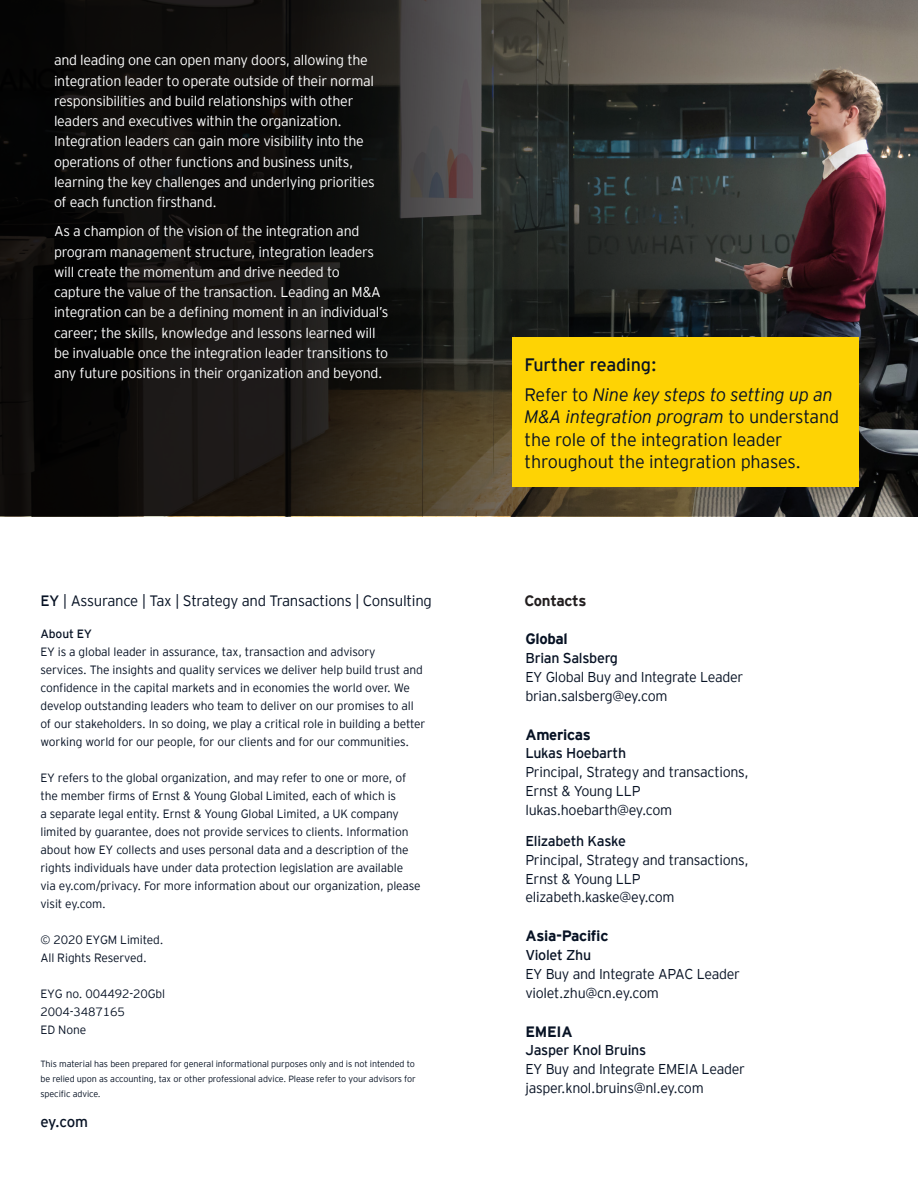
<style>
.page{position:relative;width:918px;height:1188px;background:#fff}
.page>*{position:absolute;margin:0;border:0;box-sizing:border-box;transform-origin:0 0}
.Call_out_copy_Large{font:300 18px/22.5px "EY Interstate";letter-spacing:-.01em;color:#071224}
.Call_out_copy_Large-2{font:18px "EY Interstate";letter-spacing:-.01em;color:#071224}
.t1{font:300 15px "EY Interstate";letter-spacing:-.02em;color:#071224}
.ey_com{font:700 15px "EY Interstate";letter-spacing:-.02em;color:#071224}
.EY{font:700 15px "EY Interstate";letter-spacing:-.025em;color:#231f20}
.t2{font:15px "EY Interstate";color:#071224}
.Body_copy{font:300 14.25px/20.2px "EY Interstate";letter-spacing:-.02em;color:#fff}
.ey_com-2{font:300 14.25px/18.8px "EY Interstate";letter-spacing:-.02em;color:#071224}
.t3{font:300 12px/18px "EY Interstate";letter-spacing:-.01em;color:#071224}
.t4{font:12px "EY Interstate";letter-spacing:-.01em;color:#071224}
.t5{font:300 9px/15px "EY Interstate";letter-spacing:-.01em;color:#071224;text-align:justify}
.s1{font-weight:400}
.s2{font-style:italic}
</style>
<div class="page">
<svg style="left:0;top:0;width:918px;height:516px;background:#2a2623"></svg>
<div style="left:512px;top:338px;width:346px;height:149px;background:#fed304"></div>
<p class="Body_copy" style="left:54px;top:49px;width:322px">and leading one can open many doors, allowing the integration leader to operate outside of their normal responsibilities and build relationships with other leaders and executives within the organization.<br>Integration leaders can gain more visibility into the operations of other functions and business units, learning the key challenges and underlying priorities of each function firsthand.</p>
<p class="Body_copy" style="left:54px;top:220px;width:336px">As a champion of the vision of the integration and program management structure, integration leaders will create the momentum and drive needed to capture the value of the transaction. Leading an M&amp;A integration can be a defining moment in an individual’s career; the skills, knowledge and lessons learned will be invaluable once the integration leader transitions to any future positions in their organization and beyond.</p>
<p class="t1" style="left:40px;top:590px;width:393px"><span class="s1">EY</span> | Assurance | Tax | Strategy and Transactions | Consulting</p>
<p class="t4" style="left:40px;top:626px;width:53px">About EY</p>
<p class="t3" style="left:40px;top:643px;width:387px">EY is a global leader in assurance, tax, transaction and advisory<br>services. The insights and quality services we deliver help build trust and confidence in the capital markets and in economies the world over. We develop outstanding leaders who team to deliver on our promises to all of our stakeholders. In so doing, we play a critical role in building a better working world for our people, for our clients and for our communities.</p>
<p class="t3" style="left:40px;top:769px;width:382px">EY refers to the global organization, and may refer to one or more, of the member firms of Ernst &amp; Young Global Limited, each of which is<br>a separate legal entity. Ernst &amp; Young Global Limited, a UK company limited by guarantee, does not provide services to clients. Information about how EY collects and uses personal data and a description of the rights individuals have under data protection legislation are available via ey.com/privacy. For more information about our organization, please visit ey.com.</p>
<p class="t3" style="left:40px;top:931px;width:125px">© 2020 EYGM Limited.<br>All Rights Reserved.</p>
<p class="t3" style="left:40px;top:985px;width:126px">EYG no. 004492-20Gbl<br>2004-3487165<br>ED None</p>
<p class="t5" style="left:40px;top:1056px;width:377px">This material has been prepared for general informational purposes only and is not intended to be relied upon as accounting, tax or other professional advice. Please refer to your advisors for specific advice.</p>
<p class="t2" style="left:40px;top:1111px;width:49px">ey.com</p>
<p class="Call_out_copy_Large-2" style="left:525px;top:352px;width:134px">Further reading:</p>
<p class="Call_out_copy_Large" style="left:525px;top:382px;width:316px">Refer to <span class="s2">Nine key steps to setting up an M&amp;A integration program</span> to understand the role of the integration leader throughout the integration phases.</p>
<p class="EY" style="left:525px;top:590px;width:64px">Contacts</p>
<p class="ey_com" style="left:525px;top:628px;width:44px">Global</p>
<p class="ey_com-2" style="left:525px;top:648px;width:219px"><span class="s1">Brian Salsberg<br></span>EY Global Buy and Integrate Leader brian.salsberg@ey.com</p>
<p class="ey_com" style="left:525px;top:723px;width:67px">Americas</p>
<p class="ey_com-2" style="left:525px;top:743px;width:225px"><span class="s1">Lukas Hoebarth<br></span>Principal, Strategy and transactions,<br>Ernst &amp; Young LLP lukas.hoebarth@ey.com</p>
<p class="ey_com-2" style="left:525px;top:831px;width:225px"><span class="s1">Elizabeth Kaske<br></span>Principal, Strategy and transactions,<br>Ernst &amp; Young LLP elizabeth.kaske@ey.com</p>
<p class="ey_com" style="left:525px;top:925px;width:84px">Asia-Pacific</p>
<p class="ey_com-2" style="left:525px;top:945px;width:216px"><span class="s1">Violet Zhu<br></span>EY Buy and Integrate APAC Leader violet.zhu@cn.ey.com</p>
<p class="ey_com" style="left:525px;top:1021px;width:49px">EMEIA</p>
<p class="ey_com-2" style="left:525px;top:1040px;width:221px"><span class="s1">Jasper Knol Bruins<br></span>EY Buy and Integrate EMEIA Leader jasper.knol.bruins@nl.ey.com</p>
</div>
